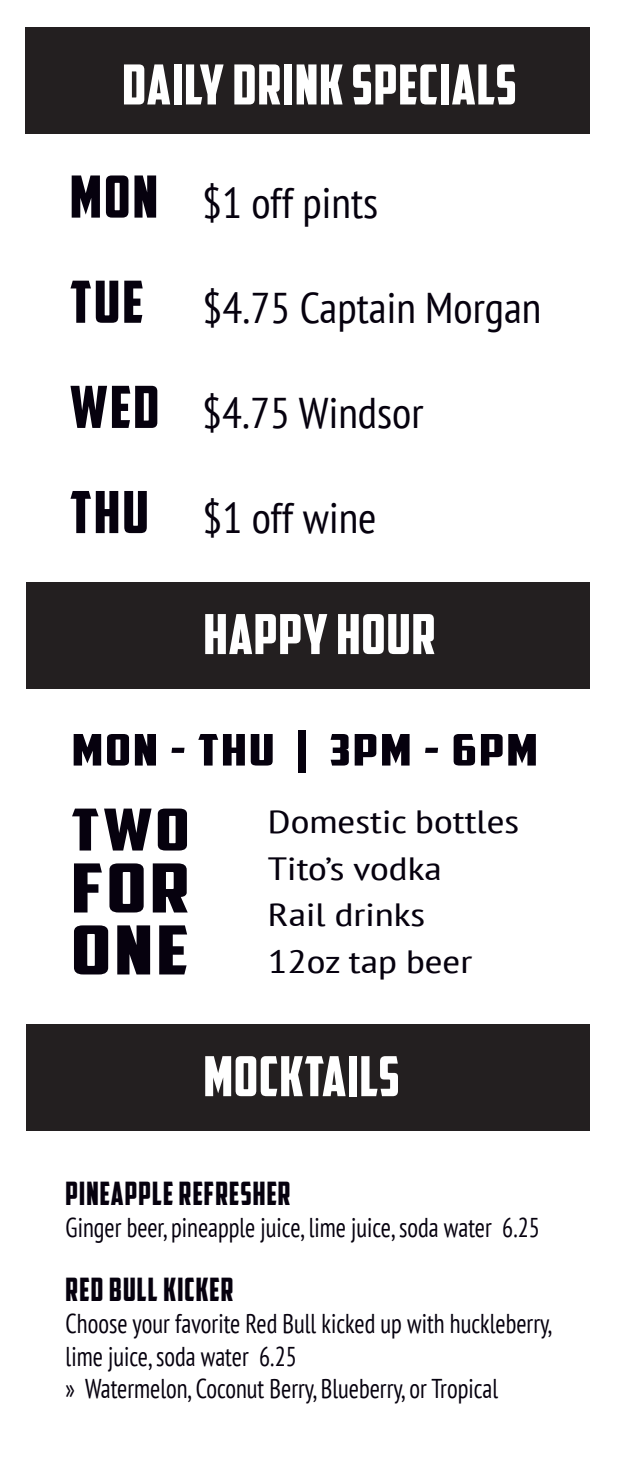
<style>
.page{position:relative;width:617px;height:1475px;background:#fff}
.page>*{position:absolute;margin:0;border:0;box-sizing:border-box;transform-origin:0 0}
.t1{font:67.5px/62.1px "American Captain";letter-spacing:.04em;color:#06010e;scale:1.35 1}
.t2{font:57.6px "American Captain";color:#06010e;scale:1.35 1}
.t3{font:54.9px "American Captain";letter-spacing:.02em;color:#fff}
.t4{font:43.5px "American Captain";letter-spacing:.04em;color:#06010e;scale:1.35 1}
.t5{font:condensed 42.9px "PT Sans";color:#06010e}
.t6{font:condensed 32.1px/46.5px "PT Sans";color:#06010e;scale:1.35 1}
.t7{font:32.1px "American Captain";letter-spacing:.04em;color:#06010e;scale:.91 1}
.t8{font:condensed 27.3px/32.1px "PT Sans";color:#06010e;scale:.91 1}
.s1{font-family:"American Captain";font-stretch:normal;font-size:57.9px}
</style>
<div class="page">
<div style="left:25px;top:27px;width:565px;height:106px;background:#231f20"></div>
<div style="left:26px;top:582px;width:563px;height:106px;background:#231f20"></div>
<div style="left:26px;top:1024px;width:563px;height:106px;background:#231f20"></div>
<h3 class="t3" style="left:122px;top:43px;width:396px">DAILY DRINK SPECIALS</h3>
<h3 class="t5" style="left:70px;top:175px;width:310px"><span class="s1">MON</span> $1 off pints</h3>
<h3 class="t5" style="left:70px;top:280px;width:473px"><span class="s1">TUE</span> $4.75 Captain Morgan</h3>
<h3 class="t5" style="left:70px;top:385px;width:355px"><span class="s1">WED</span> $4.75 Windsor</h3>
<h3 class="t5" style="left:70px;top:490px;width:308px"><span class="s1">THU</span> $1 off wine</h3>
<h3 class="t3" style="left:203px;top:593px;width:233px">HAPPY HOUR</h3>
<h3 class="t4" style="left:72px;top:717px;width:346px">MON - THU | 3PM - 6PM</h3>
<h2 class="t2" style="left:71px;top:786px;width:89px">TWO</h2>
<h1 class="t1" style="left:71px;top:855px;width:89px">FOR<br>ONE</h1>
<p class="t6" style="left:268px;top:798px;width:187px">Domestic bottles<br>Tito’s vodka<br>Rail drinks<br>12oz tap beer</p>
<h3 class="t3" style="left:203px;top:1035px;width:197px">MOCKTAILS</h3>
<p class="t7" style="left:66px;top:1169px;width:249px">PINEAPPLE REFRESHER</p>
<p class="t8" style="left:66px;top:1211px;width:522px">Ginger beer, pineapple juice, lime juice, soda water 6.25</p>
<p class="t7" style="left:66px;top:1265px;width:186px">RED BULL KICKER</p>
<p class="t8" style="left:66px;top:1307px;width:536px">Choose your favorite Red Bull kicked up with huckleberry, lime juice, soda water 6.25<br>» Watermelon, Coconut Berry, Blueberry, or Tropical</p>
</div>
